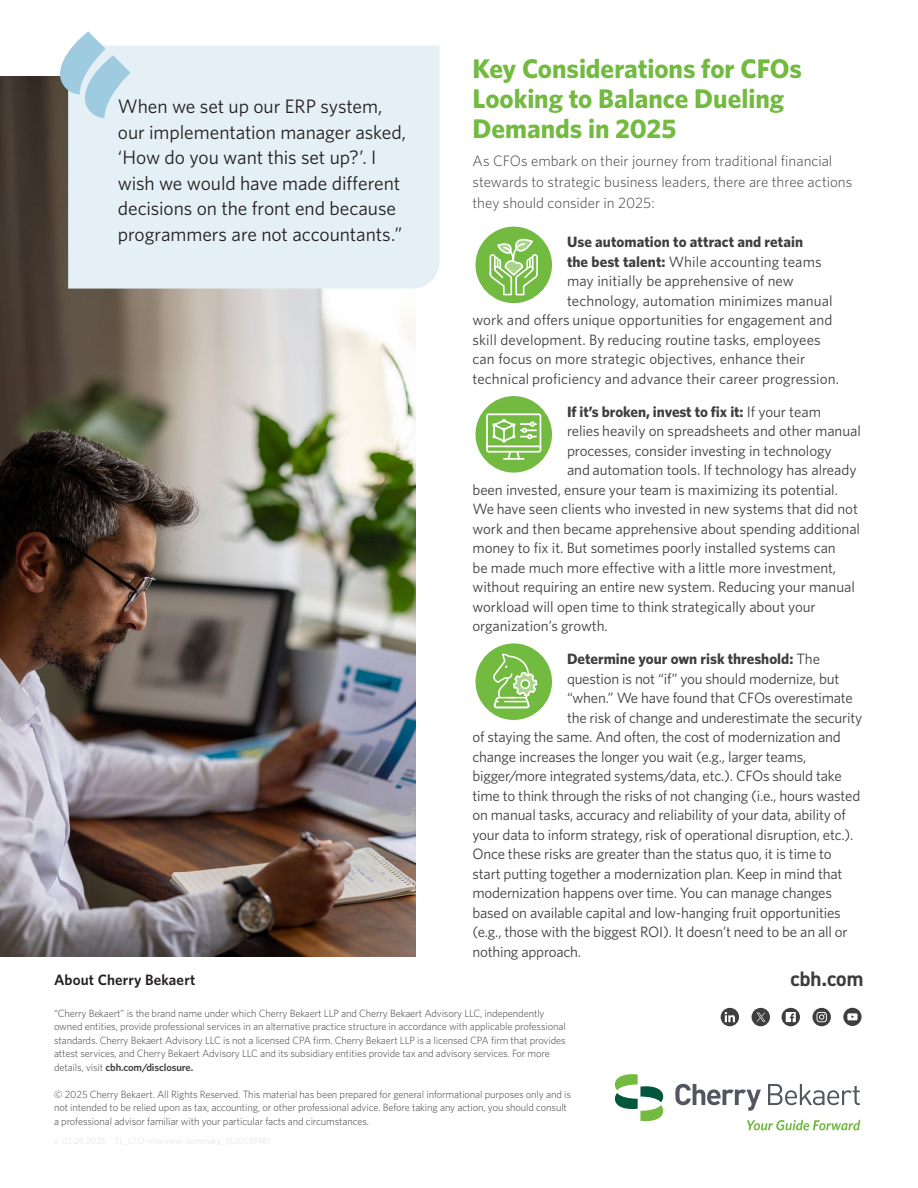
<style>
.page{position:relative;width:918px;height:1188px;background:#fff}
.page>*{position:absolute;margin:0;border:0;box-sizing:border-box;transform-origin:0 0}
.t1{font:700 27px/30px "Whitney";color:#72ba40}
.t2{font:700 21px "DIN2014";color:#3c3c3d}
.t3{font:19.5px/25.5px "Whitney";letter-spacing:-.005em;color:#231f20}
.t4{font:15px "Whitney";letter-spacing:-.015em;color:#3e3e3f}
.t5{font:15px "Whitney";letter-spacing:.005em;color:#3e3e3f}
.t6{font:300 15px/21px "Whitney";color:#3e3e3f}
.t7{font:700 15px "Whitney";color:#3e3e3f}
.t8{font:600 15px "Whitney";letter-spacing:.01em;color:#231f20}
.t9{font:300 10.5px/13.5px "Whitney";letter-spacing:-.01em;color:#3e3e3f}
.s1{font-weight:700}
.s2{font-weight:400}
.s3{font-weight:600}
</style>
<div class="page">
<svg style="left:675px;top:1084px;width:86px;height:27px"></svg>
<svg style="left:768px;top:1084px;width:92px;height:21px"></svg>
<svg style="left:615px;top:1074px;width:48px;height:48px"></svg>
<svg style="left:747px;top:1120px;width:113px;height:10px"></svg>
<svg style="left:721px;top:1008px;width:18px;height:18px"></svg>
<svg style="left:752px;top:1008px;width:18px;height:18px"></svg>
<svg style="left:812px;top:1008px;width:19px;height:18px"></svg>
<svg style="left:843px;top:1008px;width:19px;height:18px"></svg>
<svg style="left:782px;top:1008px;width:18px;height:18px"></svg>
<img style="left:0;top:77px;width:416px;height:880px">
<svg style="left:474px;top:225px;width:80px;height:80px;background:#84c359"></svg>
<div style="left:472px;top:224px;width:83px;height:82px;border:3px solid #fff;border-radius:50%"></div>
<svg style="left:490px;top:239px;width:48px;height:56px"></svg>
<svg style="left:474px;top:395px;width:79px;height:79px;background:#80c053"></svg>
<div style="left:472px;top:393px;width:83px;height:83px;border:3px solid #fff;border-radius:50%"></div>
<svg style="left:486px;top:413px;width:55px;height:47px"></svg>
<div style="left:68px;top:46px;width:371px;height:243px;background:#e4f0f5"></div>
<svg style="left:51px;top:32px;width:79px;height:86px"></svg>
<svg style="left:474px;top:642px;width:80px;height:79px;background:#80c154"></svg>
<div style="left:472px;top:640px;width:83px;height:83px;border:3px solid #fff;border-radius:50%"></div>
<svg style="left:493px;top:654px;width:44px;height:54px;background:#95cb70"></svg>
<h3 class="t3" style="left:118px;top:93px;width:290px">When we set up our ERP system, our implementation manager asked, ‘How do you want this set up?’. I wish we would have made different decisions on the front end because programmers are not accountants.”</h3>
<h1 class="t1" style="left:472px;top:53px;width:331px">Key Considerations for CFOs<br>Looking to Balance Dueling<br>Demands in 2025</h1>
<p class="t6" style="left:472px;top:150px;width:381px">As CFOs embark on their journey from traditional financial stewards to strategic business leaders, there are three actions they should consider in 2025:</p>
<p class="t7" style="left:567px;top:232px;width:238px">Use automation to attract and retain</p>
<p class="t5" style="left:567px;top:252px;width:256px"><span class="s1">the best talent:</span> While accounting teams</p>
<p class="t5" style="left:567px;top:271px;width:228px">may initially be apprehensive of new</p>
<p class="t5" style="left:567px;top:291px;width:267px">technology, automation minimizes manual</p>
<p class="t5" style="left:472px;top:310px;width:361px">work and offers unique opportunities for engagement and</p>
<p class="t5" style="left:472px;top:330px;width:350px">skill development. By reducing routine tasks, employees</p>
<p class="t5" style="left:472px;top:349px;width:334px">can focus on more strategic objectives, enhance their</p>
<p class="t5" style="left:472px;top:369px;width:368px">technical proficiency and advance their career progression.</p>
<p class="t7" style="left:567px;top:402px;width:255px">If it’s broken, invest to fix it: <span class="s2">If your team</span></p>
<p class="t4" style="left:567px;top:421px;width:295px">relies heavily on spreadsheets and other manual</p>
<p class="t4" style="left:567px;top:441px;width:266px">processes, consider investing in technology</p>
<p class="t4" style="left:567px;top:460px;width:291px">and automation tools. If technology has already</p>
<p class="t4" style="left:472px;top:480px;width:367px">been invested, ensure your team is maximizing its potential.</p>
<p class="t4" style="left:472px;top:499px;width:387px">We have seen clients who invested in new systems that did not</p>
<p class="t4" style="left:472px;top:519px;width:389px">work and then became apprehensive about spending additional</p>
<p class="t4" style="left:472px;top:538px;width:365px">money to fix it. But sometimes poorly installed systems can</p>
<p class="t4" style="left:472px;top:558px;width:365px">be made much more effective with a little more investment,</p>
<p class="t4" style="left:472px;top:577px;width:384px">without requiring an entire new system. Reducing your manual</p>
<p class="t4" style="left:472px;top:597px;width:345px">workload will open time to think strategically about your</p>
<p class="t4" style="left:472px;top:616px;width:137px">organization’s growth.</p>
<p class="t7" style="left:567px;top:649px;width:255px">Determine your own risk threshold: <span class="s2">The</span></p>
<p class="t4" style="left:567px;top:669px;width:274px">question is not “if” you should modernize, but</p>
<p class="t4" style="left:567px;top:688px;width:288px">“when.” We have found that CFOs overestimate</p>
<p class="t4" style="left:567px;top:708px;width:297px">the risk of change and underestimate the security</p>
<p class="t4" style="left:472px;top:727px;width:370px">of staying the same. And often, the cost of modernization and</p>
<p class="t4" style="left:472px;top:747px;width:335px">change increases the longer you wait (e.g., larger teams,</p>
<p class="t4" style="left:472px;top:766px;width:371px">bigger/more integrated systems/data, etc.). CFOs should take</p>
<p class="t4" style="left:472px;top:786px;width:389px">time to think through the risks of not changing (i.e., hours wasted</p>
<p class="t4" style="left:472px;top:805px;width:375px">on manual tasks, accuracy and reliability of your data, ability of</p>
<p class="t4" style="left:472px;top:825px;width:383px">your data to inform strategy, risk of operational disruption, etc.).</p>
<p class="t4" style="left:472px;top:844px;width:361px">Once these risks are greater than the status quo, it is time to</p>
<p class="t4" style="left:472px;top:864px;width:372px">start putting together a modernization plan. Keep in mind that</p>
<p class="t4" style="left:472px;top:883px;width:361px">modernization happens over time. You can manage changes</p>
<p class="t4" style="left:472px;top:903px;width:370px">based on available capital and low-hanging fruit opportunities</p>
<p class="t4" style="left:472px;top:922px;width:377px">(e.g., those with the biggest ROI). It doesn’t need to be an all or</p>
<p class="t4" style="left:472px;top:942px;width:110px">nothing approach.</p>
<p class="t8" style="left:54px;top:970px;width:143px">About Cherry Bekaert</p>
<p class="t9" style="left:54px;top:1006px;width:513px">“Cherry Bekaert” is the brand name under which Cherry Bekaert LLP and Cherry Bekaert Advisory LLC, independently owned entities, provide professional services in an alternative practice structure in accordance with applicable professional standards. Cherry Bekaert Advisory LLC is not a licensed CPA firm. Cherry Bekaert LLP is a licensed CPA firm that provides attest services, and Cherry Bekaert Advisory LLC and its subsidiary entities provide tax and advisory services. For more details, visit <span class="s3">cbh.com/disclosure.</span></p>
<p class="t9" style="left:54px;top:1087px;width:518px">© 2025 Cherry Bekaert. All Rights Reserved. This material has been prepared for general informational purposes only and is not intended to be relied upon as tax, accounting, or other professional advice. Before taking any action, you should consult a professional advisor familiar with your particular facts and circumstances.</p>
<h2 class="t2" style="left:790px;top:965px;width:75px">cbh.com</h2>
</div>
